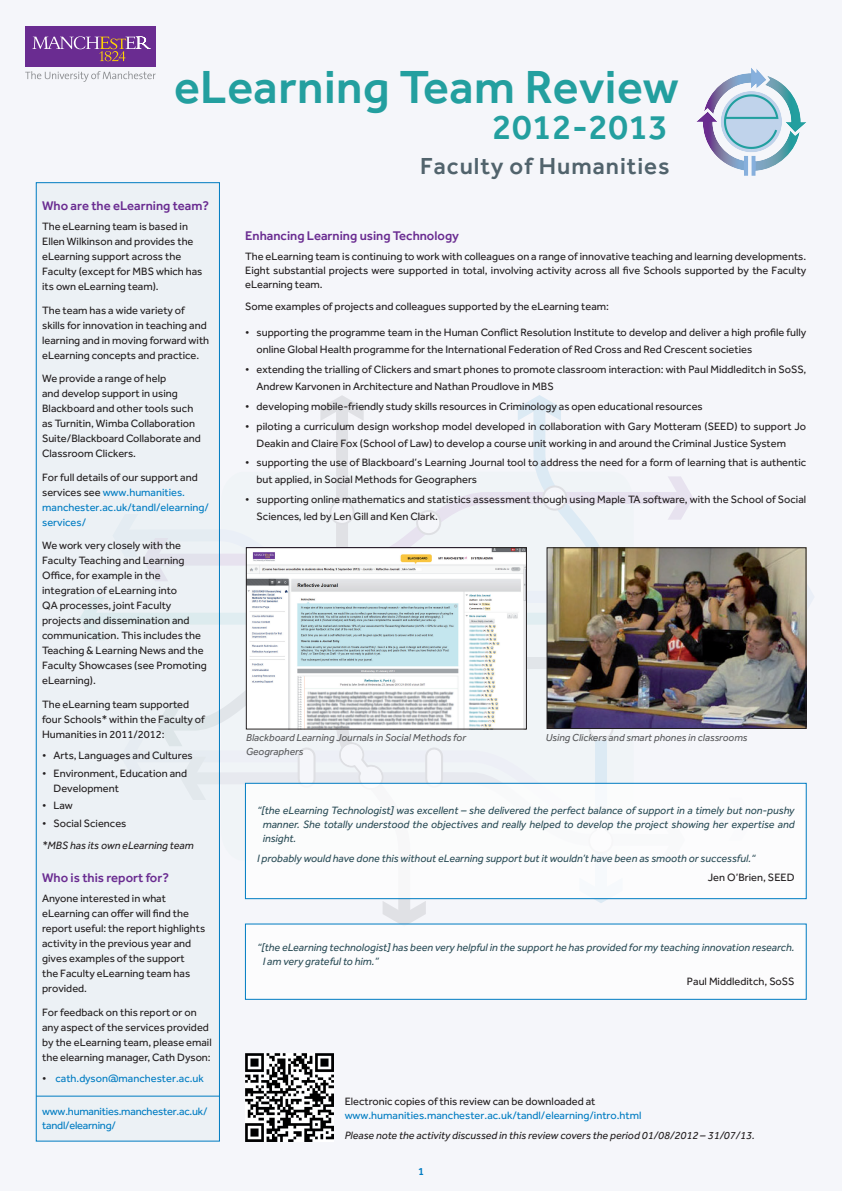
<style>
.page{position:relative;width:842px;height:1191px;background:#f5f6fa}
.page>*{position:absolute;margin:0;border:0;box-sizing:border-box;transform-origin:0 0}
.t1{font:500 48px "Effra";letter-spacing:.01em;color:#239f9f}
.t2{font:500 36px "Effra";letter-spacing:.01em;color:#239f9f}
.t3{font:500 24px "Effra";letter-spacing:.04em;color:#51636c}
.t4{font:500 13px "Effra";color:#6a2c91}
.t5{font:11px/15px "Effra";color:#231f20}
.t6{font:italic 11px/14px "Effra";color:#2a4c56}
.t7{font:11px/15px "Effra";color:#007cc2}
.t8{font:italic 11px "Effra";color:#231f20}
.t9{font:11px/14px "Effra";letter-spacing:-.02em;color:#007cc2}
.t10{font:500 11px "Effra";color:#007cc2}
.t11{font:italic 10.5px "Effra";color:#57585a}
.s1{color:#231f20}
</style>
<div class="page">
<svg style="left:330px;top:421px;width:86px;height:479px"></svg>
<svg style="left:320px;top:395px;width:44px;height:26px"></svg>
<svg style="left:383px;top:900px;width:43px;height:23px"></svg>
<svg style="left:297px;top:744px;width:460px;height:39px"></svg>
<svg style="left:220px;top:766px;width:468px;height:86px"></svg>
<svg style="left:220px;top:651px;width:307px;height:85px"></svg>
<svg style="left:806px;top:575px;width:8px;height:43px"></svg>
<svg style="left:527px;top:421px;width:86px;height:479px"></svg>
<svg style="left:579px;top:899px;width:44px;height:4px"></svg>
<svg style="left:518px;top:395px;width:43px;height:26px"></svg>
<svg style="left:220px;top:486px;width:448px;height:85px"></svg>
<svg style="left:668px;top:476px;width:25px;height:44px"></svg>
<div style="left:89px;top:612px;width:668px;height:12px;background:#e0edf1"></div>
<div style="left:425px;top:756px;width:18px;height:23px;background:#dedfe3"></div>
<div style="left:427px;top:756px;width:14px;height:23px;background:#f5f6fa"></div>
<svg style="left:543px;top:486px;width:23px;height:23px"></svg>
<div style="left:542px;top:485px;width:25px;height:25px;border:2px solid #101218;border-radius:50%"></div>
<svg style="left:417px;top:511px;width:23px;height:23px"></svg>
<div style="left:416px;top:510px;width:25px;height:25px;border:2px solid #101218;border-radius:50%"></div>
<svg style="left:330px;top:501px;width:24px;height:23px"></svg>
<div style="left:329px;top:500px;width:26px;height:25px;border:2px solid #101218;border-radius:50%"></div>
<svg style="left:589px;top:716px;width:24px;height:23px"></svg>
<div style="left:588px;top:715px;width:26px;height:25px;border:2px solid #101218;border-radius:50%"></div>
<div style="left:298px;top:756px;width:18px;height:23px;background:#e4e5e9"></div>
<div style="left:300px;top:756px;width:13px;height:23px;background:#f5f6fa"></div>
<div style="left:339px;top:742px;width:25px;height:25px;border:2px solid #101218;border-radius:50%"></div>
<div style="left:358px;top:765px;width:26px;height:25px;border:2px solid #101218;border-radius:50%"></div>
<svg style="left:340px;top:743px;width:43px;height:40px"></svg>
<div style="left:36px;top:183px;width:183px;height:958px;background:#ecf1f5"></div>
<div style="left:36px;top:182px;width:184px;height:959px;border:1px solid #007cc2"></div>
<div style="left:245px;top:924px;width:561px;height:75px;background:#fff"></div>
<img style="left:696px;top:68px;width:110px;height:108px">
<div style="left:245px;top:783px;width:561px;height:115px;background:#fff"></div>
<div style="left:245px;top:783px;width:561px;height:116px;border:1px solid #007cc2"></div>
<hr style="left:36px;top:1095px;width:184px;height:1px;background:#007cc2">
<div style="left:25px;top:27px;width:131px;height:40px;background:#6a2c91"></div>
<svg style="left:32px;top:36px;width:119px;height:25px"></svg>
<svg style="left:25px;top:71px;width:131px;height:11px"></svg>
<img style="left:246px;top:1053px;width:87px;height:88px">
<img style="left:549px;top:549px;width:255px;height:178px">
<div style="left:547px;top:547px;width:259px;height:182px;border:1px solid #231f20"></div>
<img style="left:248px;top:549px;width:277px;height:178px">
<div style="left:246px;top:547px;width:281px;height:182px;border:1px solid #231f20"></div>
<h1 class="t1" style="left:174px;top:58px;width:506px">eLearning Team Review</h1>
<h2 class="t2" style="left:492px;top:106px;width:177px">2012-2013</h2>
<p class="t4" style="left:42px;top:197px;width:168px">Who are the eLearning team?</p>
<p class="t5" style="left:42px;top:219px;width:162px">The eLearning team is based in<br>Ellen Wilkinson and provides the eLearning support across the<br>Faculty (except for MBS which has its own eLearning team).</p>
<p class="t5" style="left:42px;top:302px;width:169px">The team has a wide variety of skills for innovation in teaching and learning and in moving forward with eLearning concepts and practice.</p>
<p class="t5" style="left:42px;top:371px;width:160px">We provide a range of help<br>and develop support in using<br>Blackboard and other tools such as Turnitin, Wimba Collaboration<br>Suite/Blackboard Collaborate and<br>Classroom Clickers.</p>
<p class="t7" style="left:42px;top:469px;width:168px"><span class="s1">For full details of our support and services see</span> www.humanities. manchester.ac.uk/tandl/elearning/ services/</p>
<p class="t5" style="left:42px;top:538px;width:166px">We work very closely with the<br>Faculty Teaching and Learning<br>Office, for example in the integration of eLearning into<br>QA processes, joint Faculty projects and dissemination and communication. This includes the<br>Teaching &amp; Learning News and the<br>Faculty Showcases (see Promoting eLearning).</p>
<p class="t5" style="left:42px;top:696px;width:164px">The eLearning team supported four Schools* within the Faculty of<br>Humanities in 2011/2012:</p>
<p class="t5" style="left:42px;top:747px;width:152px">• Arts, Languages and Cultures</p>
<p class="t5" style="left:54px;top:765px;width:135px;text-indent:-11px">• Environment, Education and<br>Development</p>
<p class="t5" style="left:42px;top:798px;width:32px">• Law</p>
<p class="t5" style="left:42px;top:816px;width:86px">• Social Sciences</p>
<p class="t8" style="left:42px;top:839px;width:153px">*MBS has its own eLearning team</p>
<p class="t4" style="left:42px;top:869px;width:128px">Who is this report for?</p>
<p class="t5" style="left:42px;top:891px;width:165px">Anyone interested in what eLearning can offer will find the report useful: the report highlights activity in the previous year and gives examples of the support<br>the Faculty eLearning team has provided.</p>
<p class="t5" style="left:42px;top:1004px;width:171px">For feedback on this report or on any aspect of the services provided by the eLearning team, please email the elearning manager, Cath Dyson:</p>
<p class="t7" style="left:42px;top:1070px;width:163px"><span class="s1">•</span> cath.dyson@manchester.ac.uk</p>
<p class="t9" style="left:42px;top:1104px;width:167px">www.humanities.manchester.ac.uk/ tandl/elearning/</p>
<h3 class="t3" style="left:420px;top:152px;width:251px">Faculty of Humanities</h3>
<p class="t4" style="left:245px;top:228px;width:215px">Enhancing Learning using Technology</p>
<p class="t5" style="left:245px;top:249px;width:563px;line-height:14px;text-align:justify">The eLearning team is continuing to work with colleagues on a range of innovative teaching and learning developments.<br>Eight substantial projects were supported in total, involving activity across all five Schools supported by the Faculty eLearning team.</p>
<p class="t5" style="left:245px;top:299px;width:365px">Some examples of projects and colleagues supported by the eLearning team:</p>
<p class="t5" style="left:257px;top:324px;width:551px;line-height:17px;text-indent:-11px">• supporting the programme team in the Human Conflict Resolution Institute to develop and deliver a high profile fully online Global Health programme for the International Federation of Red Cross and Red Crescent societies</p>
<p class="t5" style="left:257px;top:360px;width:551px;line-height:17px;text-indent:-11px">• extending the trialling of Clickers and smart phones to promote classroom interaction: with Paul Middleditch in SoSS,<br>Andrew Karvonen in Architecture and Nathan Proudlove in MBS</p>
<p class="t5" style="left:245px;top:398px;width:459px">• developing mobile-friendly study skills resources in Criminology as open educational resources</p>
<p class="t5" style="left:257px;top:417px;width:551px;line-height:17px;text-indent:-11px">• piloting a curriculum design workshop model developed in collaboration with Gary Motteram (SEED) to support Jo<br>Deakin and Claire Fox (School of Law) to develop a course unit working in and around the Criminal Justice System</p>
<p class="t5" style="left:257px;top:454px;width:551px;line-height:17px;text-indent:-11px">• supporting the use of Blackboard’s Learning Journal tool to address the need for a form of learning that is authentic but applied, in Social Methods for Geographers</p>
<p class="t5" style="left:257px;top:491px;width:551px;line-height:17px;text-indent:-11px">• supporting online mathematics and statistics assessment though using Maple TA software, with the School of Social<br>Sciences, led by Len Gill and Ken Clark.</p>
<p class="t11" style="left:246px;top:731px;width:221px">Blackboard Learning Journals in Social Methods for</p>
<p class="t11" style="left:546px;top:731px;width:203px">Using Clickers and smart phones in classrooms</p>
<p class="t11" style="left:246px;top:745px;width:59px">Geographers</p>
<p class="t6" style="left:263px;top:803px;width:533px;text-align:justify;text-indent:-6px">“[the eLearning Technologist] was excellent – she delivered the perfect balance of support in a timely but non-pushy manner. She totally understood the objectives and really helped to develop the project showing her expertise and insight.</p>
<p class="t6" style="left:257px;top:850px;width:500px">I probably would have done this without eLearning support but it wouldn’t have been as smooth or successful.“</p>
<p class="t5" style="left:708px;top:870px;width:88px">Jen O’Brien, SEED</p>
<p class="t6" style="left:263px;top:940px;width:533px;text-indent:-6px">“[the eLearning technologist] has been very helpful in the support he has provided for my teaching innovation research.<br>I am very grateful to him.”</p>
<p class="t5" style="left:687px;top:973px;width:109px">Paul Middleditch, SoSS</p>
<p class="t5" style="left:345px;top:1093px;width:252px">Electronic copies of this review can be downloaded at</p>
<p class="t7" style="left:345px;top:1107px;width:298px">www.humanities.manchester.ac.uk/tandl/elearning/intro.html</p>
<p class="t8" style="left:345px;top:1128px;width:412px">Please note the activity discussed in this review covers the period 01/08/2012 – 31/07/13.</p>
<p class="t10" style="left:418px;top:1164px;width:7px">1</p>
</div>
